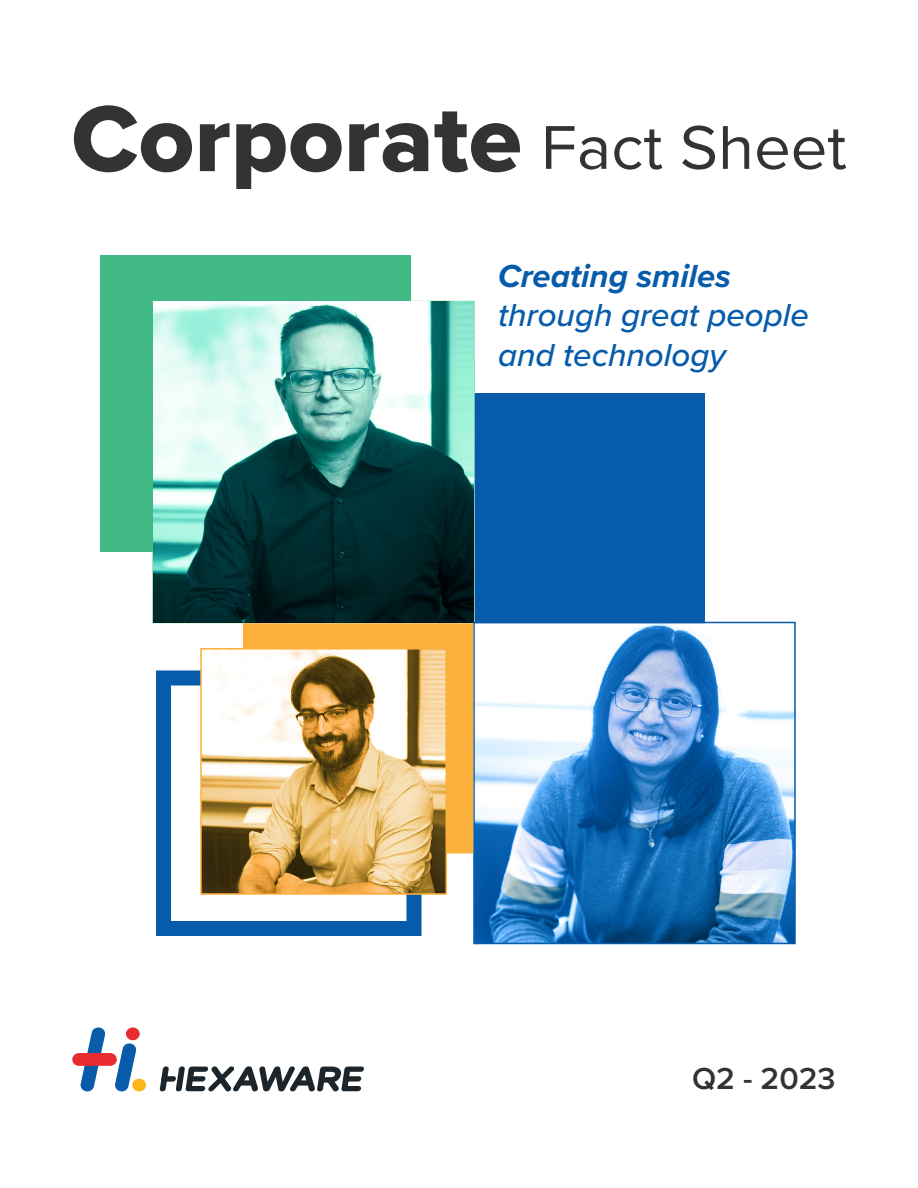
<style>
.page{position:relative;width:918px;height:1188px;background:#fff}
.page>*{position:absolute;margin:0;border:0;box-sizing:border-box;transform-origin:0 0}
.t1{font:97.05px "Proxima Nova Extrabld";color:#333}
.t2{font:italic 500 33px/39.6px "Proxima Nova";color:#065baa}
.t3{font:italic 700 33px "Proxima Nova";color:#065baa}
.t4{font:600 31.5px "Proxima Nova";color:#333}
.s1{font-family:"Proxima Nova";font-size:64.05px}
</style>
<div class="page">
<div style="left:132px;top:1079px;width:14px;height:12px;background:#fcb61b;border-radius:50%"></div>
<svg style="left:126px;top:1027px;width:14px;height:13px"></svg>
<svg style="left:72px;top:1027px;width:65px;height:64px"></svg>
<svg style="left:160px;top:1066px;width:204px;height:26px"></svg>
<div style="left:100px;top:255px;width:311px;height:297px;background:#42ba85"></div>
<div style="left:156px;top:670px;width:266px;height:266px;border:15px solid #065baa"></div>
<svg style="left:155px;top:304px;width:317px;height:316px;background:#5b8986"></svg>
<div style="left:152px;top:301px;width:323px;height:322px;border:2px solid #42ba85"></div>
<svg style="left:476px;top:625px;width:317px;height:316px"></svg>
<div style="left:473px;top:622px;width:323px;height:322px;border:2px solid #065baa"></div>
<div style="left:243px;top:623px;width:230px;height:231px;background:#fbb03b;border:2px solid #fbb03b"></div>
<svg style="left:203px;top:651px;width:241px;height:241px;background:#d1b686"></svg>
<div style="left:200px;top:648px;width:247px;height:247px;border:2px solid #fbb03b"></div>
<div style="left:475px;top:393px;width:230px;height:230px;background:#065baa"></div>
<h1 class="t1" style="left:71px;top:66px;width:777px">Corporate <span class="s1">Fact Sheet</span></h1>
<p class="t3" style="left:498px;top:251px;width:235px">Creating smiles</p>
<p class="t2" style="left:498px;top:294px;width:312px">through great people and technology</p>
<p class="t4" style="left:692px;top:1055px;width:145px">Q2 - 2023</p>
</div>
